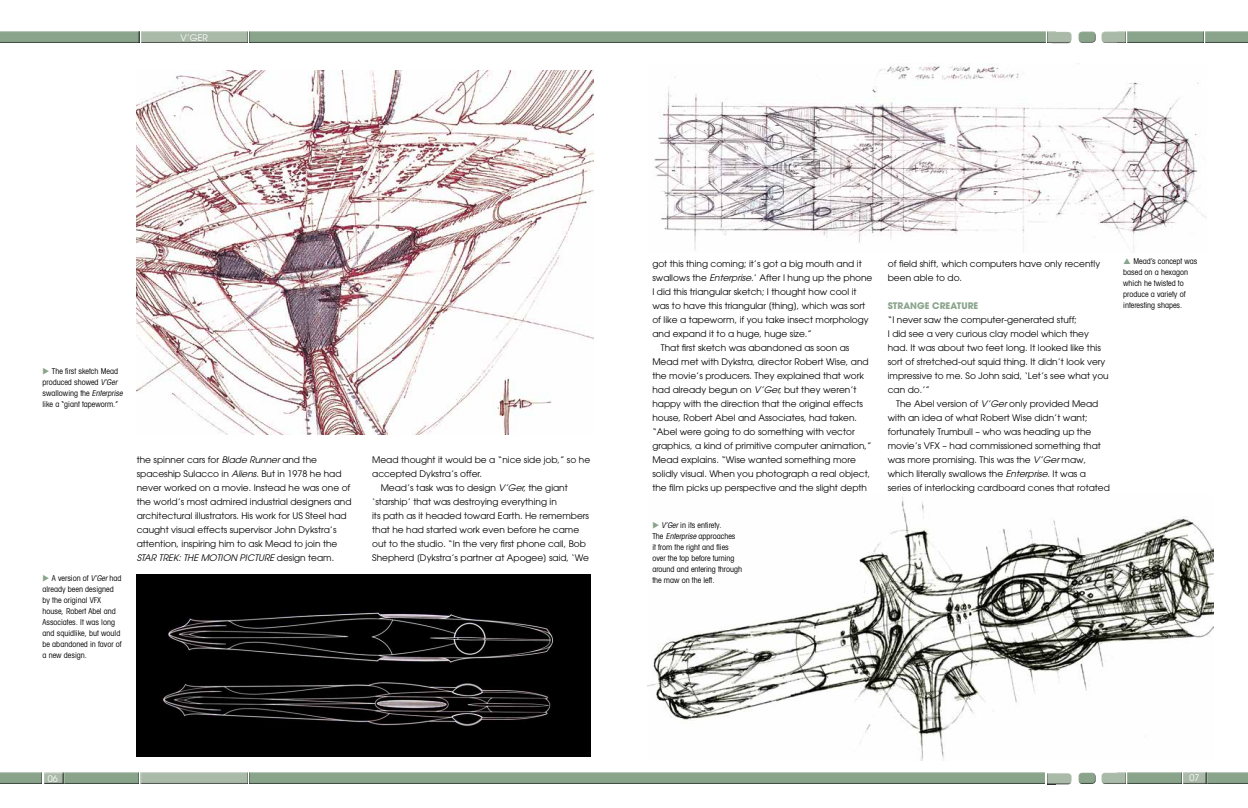
<style>
.page{position:relative;width:1248px;height:808px;background:#fff}
.page>*{position:absolute;margin:0;border:0;box-sizing:border-box;transform-origin:0 0}
.t1{font:9px/14px "Avant Garde LT";color:#000}
.t2{font:700 9px "Avant Garde LT";color:#8aa48c}
.t3{font:9px "Avant Garde";color:#fff}
.t4{font:condensed 8px/11px "Avant Garde LT";color:#000}
.s1{font-style:italic}
.s2{color:#8aa48c}
</style>
<div class="page">
<div style="left:1182px;top:772px;width:25px;height:12px;background:#aabaa9"></div>
<div style="left:140px;top:31px;width:108px;height:12px;background:#aabaa9"></div>
<div style="left:0;top:31px;width:140px;height:12px;background:#8aa48c"></div>
<div style="left:139px;top:772px;width:109px;height:12px;background:#aabaa9"></div>
<div style="left:42px;top:772px;width:23px;height:13px;background:#000;opacity:.75"></div>
<div style="left:63px;top:772px;width:77px;height:12px;background:#8aa48c"></div>
<div style="left:0;top:772px;width:43px;height:12px;background:#8aa48c"></div>
<div style="left:249px;top:772px;width:796px;height:12px;background:#8aa48c"></div>
<div style="left:1126px;top:772px;width:56px;height:12px;background:#8aa48c"></div>
<div style="left:1207px;top:772px;width:40px;height:12px;background:#8aa48c"></div>
<div style="left:1077px;top:771px;width:19px;height:12px;background:#fff;opacity:.75"></div>
<div style="left:1077px;top:773px;width:20px;height:11px;background:#000;opacity:.75"></div>
<div style="left:1099px;top:772px;width:27px;height:12px;background:#000;opacity:.75"></div>
<div style="left:1046px;top:772px;width:26px;height:12px;background:#000;opacity:.75"></div>
<div style="left:249px;top:31px;width:796px;height:12px;background:#8aa48c"></div>
<div style="left:1099px;top:31px;width:27px;height:12px;background:#000;opacity:.75"></div>
<div style="left:1046px;top:31px;width:26px;height:12px;background:#aabaa9"></div>
<div style="left:1126px;top:31px;width:78px;height:12px;background:#8aa48c"></div>
<div style="left:1204px;top:31px;width:43px;height:12px;background:#8aa48c"></div>
<div style="left:1077px;top:30px;width:19px;height:11px;background:#fff;opacity:.75"></div>
<div style="left:1077px;top:32px;width:20px;height:11px;background:#000;opacity:.75"></div>
<div style="left:137px;top:575px;width:454px;height:182px;background:#000"></div>
<img style="left:161px;top:612px;width:393px;height:114px">
<img style="left:654px;top:64px;width:552px;height:189px">
<img style="left:137px;top:71px;width:456px;height:364px">
<img style="left:647px;top:497px;width:566px;height:264px">
<p class="t3" style="left:180px;top:32px;width:29px">V’GER</p>
<p class="t1" style="left:652px;top:257px;width:211px">got this thing coming; it’s got a big mouth and it</p>
<p class="t1" style="left:652px;top:271px;width:221px">swallows the <span class="s1">Enterprise.</span>’ After I hung up the phone</p>
<p class="t1" style="left:652px;top:285px;width:206px">I did this triangular sketch; I thought how cool it</p>
<p class="t1" style="left:652px;top:299px;width:214px">was to have this triangular [thing], which was sort</p>
<p class="t1" style="left:652px;top:313px;width:218px">of like a tapeworm, if you take insect morphology</p>
<p class="t1" style="left:652px;top:327px;width:161px">and expand it to a huge, huge size.”</p>
<p class="t1" style="left:660px;top:341px;width:190px">That first sketch was abandoned as soon as</p>
<p class="t1" style="left:652px;top:355px;width:218px">Mead met with Dykstra, director Robert Wise, and</p>
<p class="t1" style="left:652px;top:369px;width:213px">the movie’s producers. They explained that work</p>
<p class="t1" style="left:652px;top:383px;width:206px">had already begun on <span class="s1">V’Ger,</span> but they weren’t</p>
<p class="t1" style="left:652px;top:397px;width:212px">happy with the direction that the original effects</p>
<p class="t1" style="left:652px;top:411px;width:206px">house, Robert Abel and Associates, had taken.</p>
<p class="t1" style="left:652px;top:425px;width:204px">“Abel were going to do something with vector</p>
<p class="t1" style="left:652px;top:439px;width:221px">graphics, a kind of primitive computer animation,”</p>
<p class="t1" style="left:652px;top:453px;width:205px">Mead explains. “Wise wanted something more</p>
<p class="t1" style="left:652px;top:467px;width:219px">solidly visual. When you photograph a real object,</p>
<p class="t1" style="left:652px;top:481px;width:216px">the film picks up perspective and the slight depth</p>
<p class="t4" style="left:43px;top:365px;width:83px"><span class="s2">◆</span> The first sketch Mead produced showed <span class="s1">V’Ger </span>swallowing the <span class="s1">Enterprise </span>like a “giant tapeworm.”</p>
<p class="t1" style="left:137px;top:453px;width:216px">the spinner cars for <span class="s1">Blade Runner</span> and the spaceship Sulacco in <span class="s1">Aliens.</span> But in 1978 he had never worked on a movie. Instead he was one of the world’s most admired industrial designers and architectural illustrators. His work for US Steel had caught visual effects supervisor John Dykstra’s attention, inspiring him to ask Mead to join the <span class="s1">STAR TREK: THE MOTION PICTURE</span> design team.</p>
<p class="t1" style="left:372px;top:453px;width:219px">Mead thought it would be a “nice side job,” so he</p>
<p class="t1" style="left:372px;top:467px;width:111px">accepted Dykstra’s offer.</p>
<p class="t1" style="left:380px;top:481px;width:189px">Mead’s task was to design <span class="s1">V’Ger,</span> the giant</p>
<p class="t1" style="left:372px;top:495px;width:186px">‘starship’ that was destroying everything in</p>
<p class="t1" style="left:372px;top:509px;width:218px">its path as it headed toward Earth. He remembers</p>
<p class="t1" style="left:372px;top:523px;width:208px">that he had started work even before he came</p>
<p class="t1" style="left:372px;top:537px;width:215px">out to the studio. “In the very first phone call, Bob</p>
<p class="t1" style="left:372px;top:551px;width:218px">Shepherd [Dykstra’s partner at Apogee] said, ‘We</p>
<p class="t4" style="left:652px;top:519px;width:91px"><span class="s2">◆</span> <span class="s1">V’Ger</span> in its entirety.<br>The <span class="s1">Enterprise</span> approaches<br>it from the right and flies over the top before turning around and entering through</p>
<p class="t4" style="left:43px;top:572px;width:81px"><span class="s2">◆</span> A version of <span class="s1">V’Ger</span> had</p>
<p class="t4" style="left:652px;top:574px;width:64px">the maw on the left.</p>
<p class="t4" style="left:43px;top:583px;width:81px">already been designed by the original VFX house, Robert Abel and<br>Associates. It was long and squidlike, but would be abandoned in favor of a new design.</p>
<p class="t1" style="left:887px;top:257px;width:214px">of field shift, which computers have only recently been able to do.</p>
<p class="t2" style="left:887px;top:300px;width:92px">STRANGE CREATURE</p>
<p class="t1" style="left:887px;top:313px;width:191px">“I never saw the computer-generated stuff;</p>
<p class="t1" style="left:887px;top:327px;width:203px">I did see a very curious clay model which they</p>
<p class="t1" style="left:887px;top:341px;width:214px">had. It was about two feet long. It looked like this</p>
<p class="t1" style="left:887px;top:355px;width:219px">sort of stretched-out squid thing. It didn’t look very</p>
<p class="t1" style="left:887px;top:369px;width:222px">impressive to me. So John said, ‘Let’s see what you</p>
<p class="t1" style="left:887px;top:383px;width:44px">can do.’”</p>
<p class="t1" style="left:896px;top:397px;width:204px">The Abel version of <span class="s1">V’Ger</span> only provided Mead</p>
<p class="t1" style="left:887px;top:411px;width:201px">with an idea of what Robert Wise didn’t want;</p>
<p class="t1" style="left:887px;top:425px;width:205px">fortunately Trumbull – who was heading up the</p>
<p class="t1" style="left:887px;top:439px;width:214px">movie’s VFX – had commissioned something that</p>
<p class="t1" style="left:887px;top:453px;width:200px">was more promising. This was the <span class="s1">V’Ger</span> maw,</p>
<p class="t1" style="left:887px;top:467px;width:200px">which literally swallows the <span class="s1">Enterprise.</span> It was a</p>
<p class="t1" style="left:887px;top:481px;width:224px">series of interlocking cardboard cones that rotated</p>
<p class="t4" style="left:1123px;top:255px;width:76px;text-indent:10px">Mead’s concept was based on a hexagon which he twisted to produce a variety of interesting shapes.</p>
<p class="t3" style="left:48px;top:773px;width:11px">06</p>
<p class="t3" style="left:1189px;top:773px;width:11px">07</p>
</div>
